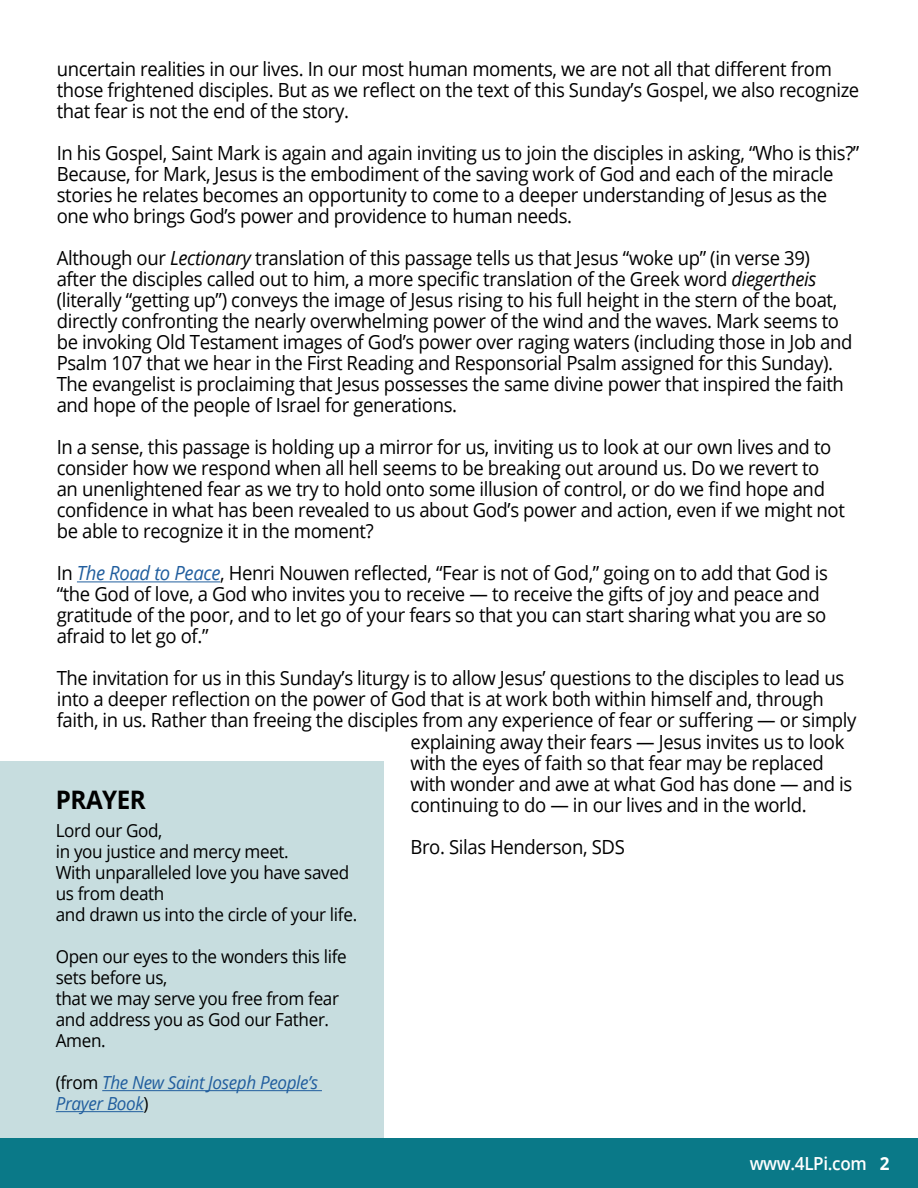
<style>
.page{position:relative;width:918px;height:1188px;background:#fff}
.page>*{position:absolute;margin:0;border:0;box-sizing:border-box;transform-origin:0 0}
.t1{font:700 25.5px "Open Sans";letter-spacing:-.02em;color:#000;scale:.95 1}
.t2{font:19.5px/21px "Open Sans";letter-spacing:-.02em;color:#000;scale:.95 1}
.t3{font:18px/21px "Open Sans";letter-spacing:-.02em;color:#000;scale:.95 1}
.t4{font:italic 18px/21px "Open Sans";letter-spacing:-.02em;color:#215e9e;scale:.95 1}
.t5{font:600 18px "Open Sans";letter-spacing:-.02em;color:#fff;scale:.95 1}
.s1{font-style:italic}
.s2{font-style:italic;color:#215e9e}
.s3{font-style:normal;color:#000}
.s4{font-weight:700}
</style>
<div class="page">
<hr style="left:77px;top:581px;width:143px;height:1px;background:#215e9e">
<div style="left:0;top:761px;width:383px;height:378px;background:#c7dddf"></div>
<hr style="left:102px;top:1090px;width:220px;height:1px;background:#215e9e">
<hr style="left:56px;top:1111px;width:87px;height:1px;background:#215e9e">
<div style="left:0;top:1138px;width:918px;height:50px;background:#0a7988"></div>
<p class="t2" style="left:57px;top:58px;width:846px">uncertain realities in our lives. In our most human moments, we are not all that different from those frightened disciples. But as we reflect on the text of this Sunday’s Gospel, we also recognize that fear is not the end of the story.</p>
<p class="t2" style="left:57px;top:142px;width:846px">In his Gospel, Saint Mark is again and again inviting us to join the disciples in asking, “Who is this?” Because, for Mark, Jesus is the embodiment of the saving work of God and each of the miracle stories he relates becomes an opportunity to come to a deeper understanding of Jesus as the one who brings God’s power and providence to human needs.</p>
<p class="t2" style="left:57px;top:247px;width:839px">Although our <span class="s1">Lectionary</span> translation of this passage tells us that Jesus “woke up” (in verse 39) after the disciples called out to him, a more specific translation of the Greek word <span class="s1">diegertheis </span>(literally “getting up”) conveys the image of Jesus rising to his full height in the stern of the boat, directly confronting the nearly overwhelming power of the wind and the waves. Mark seems to be invoking Old Testament images of God’s power over raging waters (including those in Job and Psalm 107 that we hear in the First Reading and Responsorial Psalm assigned for this Sunday).<br>The evangelist is proclaiming that Jesus possesses the same divine power that inspired the faith and hope of the people of Israel for generations.</p>
<p class="t2" style="left:57px;top:436px;width:831px">In a sense, this passage is holding up a mirror for us, inviting us to look at our own lives and to consider how we respond when all hell seems to be breaking out around us. Do we revert to an unenlightened fear as we try to hold onto some illusion of control, or do we find hope and confidence in what has been revealed to us about God’s power and action, even if we might not be able to recognize it in the moment?</p>
<p class="t2" style="left:57px;top:562px;width:813px">In <span class="s2">The Road to Peace</span>, Henri Nouwen reflected, “Fear is not of God,” going on to add that God is “the God of love, a God who invites you to receive — to receive the gifts of joy and peace and gratitude of the poor, and to let go of your fears so that you can start sharing what you are so afraid to let go of.”</p>
<p class="t2" style="left:57px;top:667px;width:844px">The invitation for us in this Sunday’s liturgy is to allow Jesus’ questions to the disciples to lead us into a deeper reflection on the power of God that is at work both within himself and, through faith, in us. Rather than freeing the disciples from any experience of fear or suffering — or simply</p>
<h1 class="t1" style="left:56px;top:782px;width:96px">PRAYER</h1>
<p class="t3" style="left:56px;top:820px;width:319px">Lord our God,<br>in you justice and mercy meet.<br>With unparalleled love you have saved us from death<br>and drawn us into the circle of your life.</p>
<p class="t3" style="left:56px;top:946px;width:308px">Open our eyes to the wonders this life sets before us,<br>that we may serve you free from fear and address you as God our Father.<br>Amen.</p>
<p class="t4" style="left:56px;top:1072px;width:278px"><span class="s3">(from</span> The New Saint Joseph People’s<br>Prayer Book<span class="s3">)</span></p>
<p class="t2" style="left:410px;top:731px;width:467px">explaining away their fears — Jesus invites us to look with the eyes of faith so that fear may be replaced with wonder and awe at what God has done — and is continuing to do — in our lives and in the world.</p>
<p class="t2" style="left:410px;top:836px;width:227px">Bro. Silas Henderson, SDS</p>
<p class="t5" style="left:750px;top:1151px;width:149px">www.4LPi.com <span class="s4">2</span></p>
</div>
